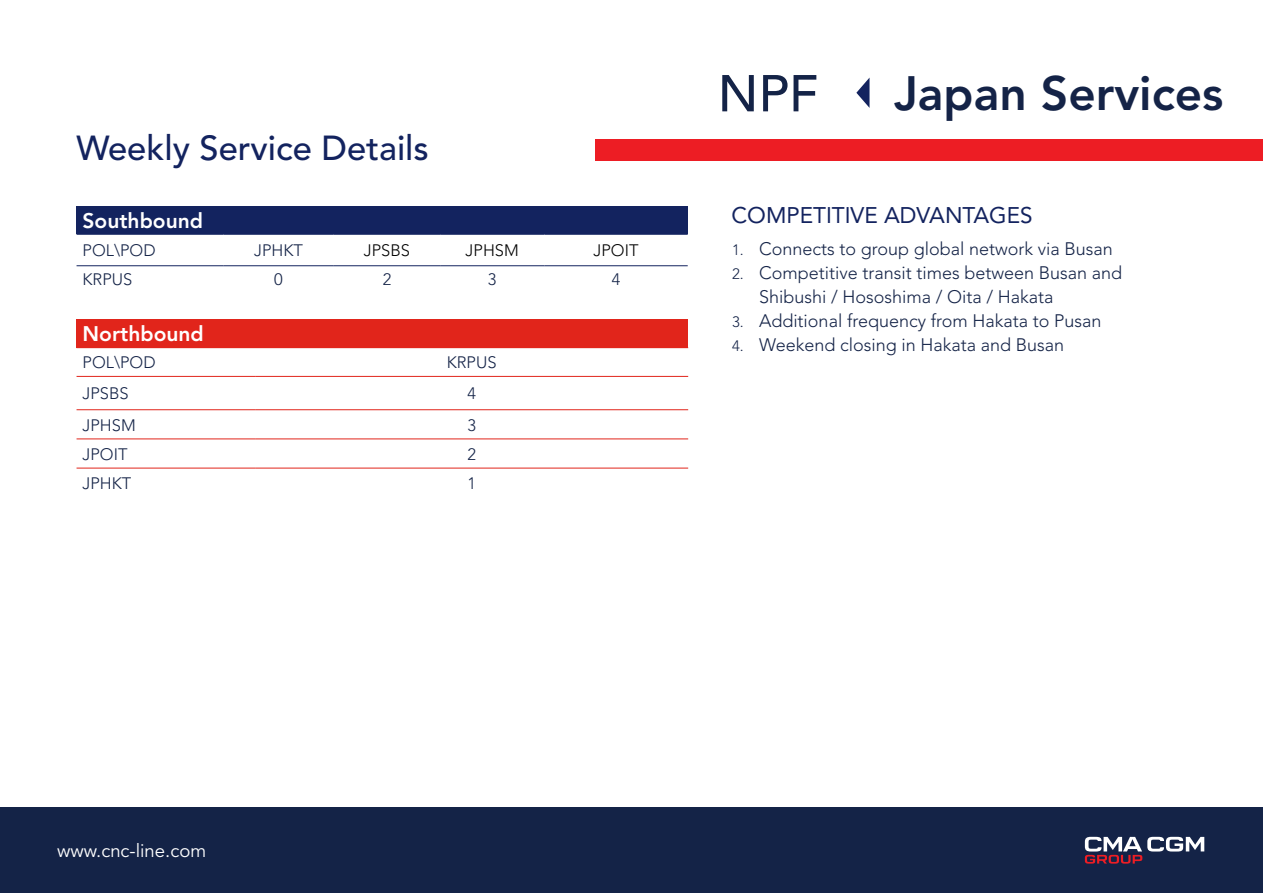
<style>
.page{position:relative;width:1263px;height:893px;background:#fff}
.page>*{position:absolute;margin:0;border:0;box-sizing:border-box;transform-origin:0 0}
.t1{font:500 51.3px "Avenir LT Std";color:#142347}
.t2{font:800 47.85px "Avenir LT Std";color:#142347}
.t3{font:500 34.5px "Avenir LT Std";color:#13235f}
.t4{font:22.5px "Avenir LT Std";color:#13235f}
.t5{font:800 21px "Avenir LT Std";color:#fff}
.t6{font:18.6px "Avenir LT Std";color:#fff}
.t7{font:300 18px/24px "Avenir LT Std";color:#142347}
.t8{font:300 16.5px "Avenir LT Std";color:#142347}
.t9{font:300 16.5px "Avenir LT Std";color:#000}
.s1{font-size:15px}
</style>
<div class="page">
<div style="left:77px;top:319px;width:611px;height:29px;background:#e1251b"></div>
<hr style="left:77px;top:376px;width:178px;height:1px;background:#e1251b">
<hr style="left:255px;top:376px;width:433px;height:1px;background:#e1251b">
<hr style="left:77px;top:409px;width:178px;height:1px;background:#e1251b">
<hr style="left:255px;top:409px;width:433px;height:1px;background:#e1251b">
<hr style="left:77px;top:439px;width:178px;height:1px;background:#e1251b">
<hr style="left:255px;top:439px;width:433px;height:1px;background:#e1251b">
<hr style="left:77px;top:468px;width:178px;height:1px;background:#e1251b">
<hr style="left:255px;top:468px;width:433px;height:1px;background:#e1251b">
<div style="left:77px;top:206px;width:611px;height:28px;background:#13235f"></div>
<hr style="left:77px;top:234px;width:146px;height:1px;background:#13235f">
<hr style="left:223px;top:234px;width:111px;height:1px;background:#13235f">
<hr style="left:334px;top:234px;width:106px;height:1px;background:#13235f">
<hr style="left:440px;top:234px;width:104px;height:1px;background:#13235f">
<hr style="left:544px;top:234px;width:144px;height:1px;background:#13235f">
<hr style="left:77px;top:265px;width:146px;height:1px;background:#13235f">
<hr style="left:223px;top:265px;width:111px;height:1px;background:#13235f">
<hr style="left:334px;top:265px;width:106px;height:1px;background:#13235f">
<hr style="left:440px;top:265px;width:104px;height:1px;background:#13235f">
<hr style="left:544px;top:265px;width:144px;height:1px;background:#13235f">
<div style="left:0;top:807px;width:1263px;height:86px;background:#142347"></div>
<svg style="left:1085px;top:837px;width:119px;height:27px"></svg>
<svg style="left:856px;top:78px;width:13px;height:29px"></svg>
<div style="left:595px;top:139px;width:668px;height:21px;background:#ed1d24"></div>
<h3 class="t3" style="left:77px;top:128px;width:354px">Weekly Service Details</h3>
<p class="t5" style="left:83px;top:209px;width:122px">Southbound</p>
<p class="t8" style="left:83px;top:241px;width:75px">POL\POD</p>
<p class="t8" style="left:254px;top:241px;width:50px">JPHKT</p>
<p class="t9" style="left:364px;top:241px;width:48px">JPSBS</p>
<p class="t9" style="left:466px;top:241px;width:55px">JPHSM</p>
<p class="t9" style="left:593px;top:241px;width:46px">JPOIT</p>
<p class="t8" style="left:83px;top:270px;width:51px">KRPUS</p>
<p class="t8" style="left:274px;top:270px;width:10px">0</p>
<p class="t8" style="left:383px;top:270px;width:10px">2</p>
<p class="t8" style="left:488px;top:270px;width:10px">3</p>
<p class="t8" style="left:612px;top:270px;width:10px">4</p>
<p class="t5" style="left:83px;top:321px;width:123px">Northbound</p>
<p class="t8" style="left:83px;top:353px;width:75px">POL\POD</p>
<p class="t8" style="left:447px;top:353px;width:51px">KRPUS</p>
<p class="t8" style="left:83px;top:384px;width:48px">JPSBS</p>
<p class="t8" style="left:467px;top:384px;width:10px">4</p>
<p class="t8" style="left:83px;top:415px;width:55px">JPHSM</p>
<p class="t8" style="left:467px;top:415px;width:10px">3</p>
<p class="t8" style="left:83px;top:444px;width:46px">JPOIT</p>
<p class="t8" style="left:467px;top:444px;width:10px">2</p>
<p class="t8" style="left:83px;top:473px;width:50px">JPHKT</p>
<p class="t8" style="left:467px;top:473px;width:10px">1</p>
<h1 class="t1" style="left:718px;top:64px;width:102px">NPF</h1>
<h2 class="t2" style="left:894px;top:65px;width:331px">Japan Services</h2>
<p class="t4" style="left:731px;top:203px;width:303px">COMPETITIVE ADVANTAGES</p>
<p class="t7" style="left:732px;top:237px;width:382px"><span class="s1">1.</span> Connects to group global network via Busan</p>
<p class="t7" style="left:759px;top:261px;width:365px;text-indent:-27px"><span class="s1">2.</span> Competitive transit times between Busan and<br>Shibushi / Hososhima / Oita / Hakata</p>
<p class="t7" style="left:732px;top:309px;width:371px"><span class="s1">3.</span> Additional frequency from Hakata to Pusan</p>
<p class="t7" style="left:732px;top:333px;width:334px"><span class="s1">4.</span> Weekend closing in Hakata and Busan</p>
<p class="t6" style="left:57px;top:840px;width:151px">www.cnc-line.com</p>
</div>
